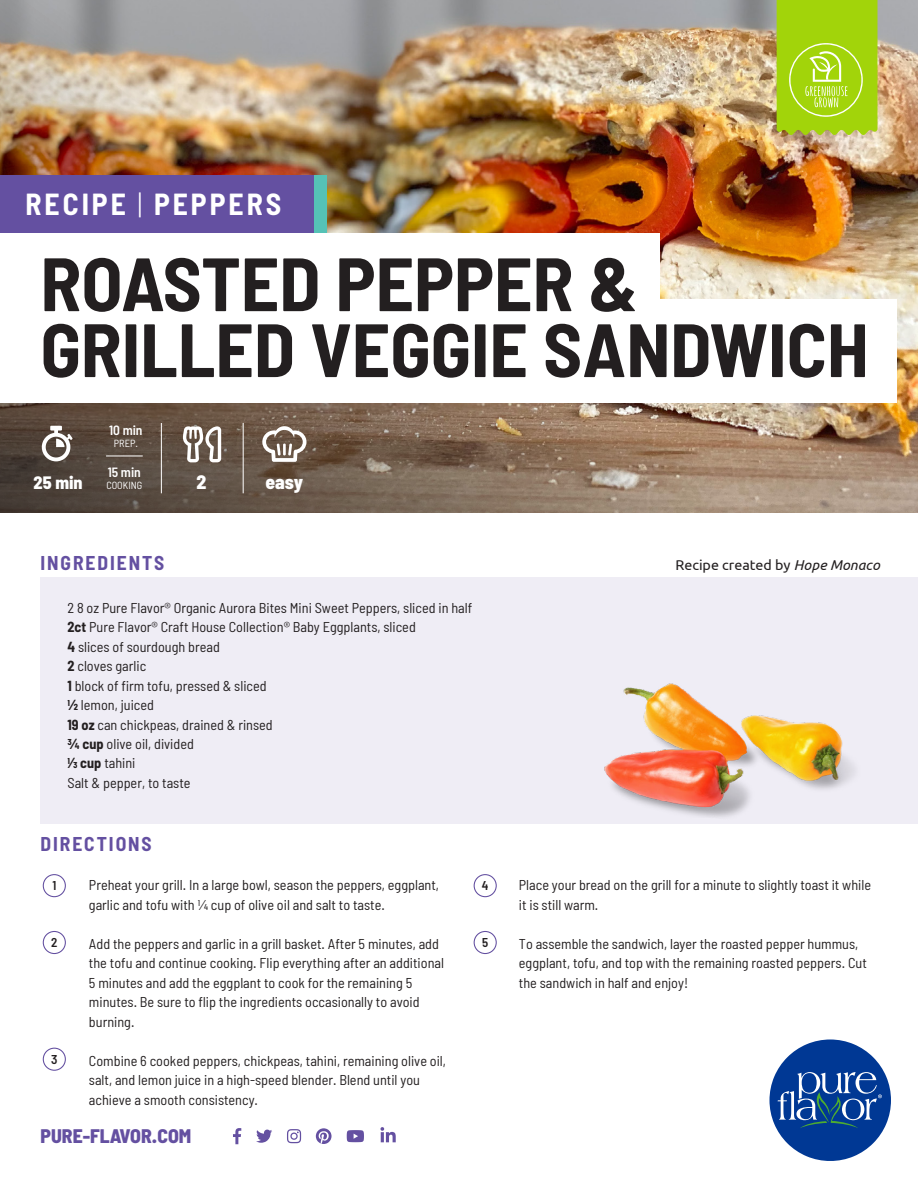
<style>
.page{position:relative;width:918px;height:1188px;background:#fff}
.page>*{position:absolute;margin:0;border:0;box-sizing:border-box;transform-origin:0 0}
.t1{font:700 semi-condensed 75.3px/65.8px "Barlow";color:#231f20}
.t2{font:700 semi-condensed 29.7px "Barlow";letter-spacing:.1em;color:#fff}
.t3{font:800 semi-condensed 19.65px "Barlow";color:#6450a1}
.t4{font:700 semi-condensed 19.5px "Barlow";letter-spacing:.1em;color:#6450a1}
.t5{font:800 semi-condensed 19.5px "Barlow";color:#fff}
.t6{font:800 semi-condensed 18px "Barlow";color:#fff}
.t7{font:semi-condensed 14.25px/19.5px "Barlow";color:#231f20}
.t8{font:14.25px "Ubuntu";color:#231f20}
.t9{font:600 semi-condensed 13.5px "Barlow";color:#fff}
.t10{font:600 semi-condensed 12.9px "Barlow";color:#231f20}
.t11{font:semi-condensed 10.35px "Barlow";color:#fff}
.s1{font-weight:300}
.s2{font-weight:700}
.s3{font-style:italic}
</style>
<div class="page">
<img style="left:0;top:0;width:918px;height:513px">
<div style="left:40px;top:578px;width:878px;height:246px;background:#efedf5"></div>
<img style="left:604px;top:683px;width:251px;height:134px">
<svg style="left:183px;top:426px;width:38px;height:36px"></svg>
<svg style="left:262px;top:426px;width:45px;height:36px"></svg>
<svg style="left:42px;top:426px;width:31px;height:35px"></svg>
<hr style="left:161px;top:423px;width:1px;height:70px;background:#fff">
<hr style="left:243px;top:423px;width:1px;height:70px;background:#fff">
<hr style="left:106px;top:456px;width:37px;height:1px;background:#fff">
<svg style="left:769px;top:1040px;width:122px;height:121px"></svg>
<div style="left:0;top:175px;width:326px;height:58px;background:#6450a1"></div>
<div style="left:314px;top:175px;width:12px;height:58px;background:#55c2b6"></div>
<svg style="left:777px;top:0;width:101px;height:135px;background:#a8d51c"></svg>
<svg style="left:233px;top:1128px;width:131px;height:16px"></svg>
<svg style="left:381px;top:1127px;width:15px;height:15px"></svg>
<div style="left:43px;top:874px;width:23px;height:23px;border:1px solid #634fa0;border-radius:50%"></div>
<div style="left:43px;top:1048px;width:23px;height:23px;border:1px solid #634fa0;border-radius:50%"></div>
<div style="left:43px;top:931px;width:23px;height:23px;border:1px solid #634fa0;border-radius:50%"></div>
<div style="left:474px;top:874px;width:23px;height:23px;border:1px solid #634fa0;border-radius:50%"></div>
<div style="left:474px;top:931px;width:23px;height:23px;border:1px solid #634fa0;border-radius:50%"></div>
<div style="left:0;top:233px;width:659px;height:103px;background:#fff"></div>
<div style="left:0;top:299px;width:896px;height:103px;background:#fff"></div>
<h2 class="t2" style="left:26px;top:186px;width:257px">RECIPE <span class="s1">|</span> PEPPERS</h2>
<h1 class="t1" style="left:40px;top:249px;width:830px">ROASTED PEPPER &amp;<br>GRILLED VEGGIE SANDWICH</h1>
<p class="t9" style="left:109px;top:422px;width:35px">10 min</p>
<p class="t11" style="left:114px;top:437px;width:25px">PREP.</p>
<p class="t9" style="left:108px;top:463px;width:35px">15 min</p>
<p class="t11" style="left:106px;top:479px;width:37px">COOKING</p>
<p class="t6" style="left:34px;top:471px;width:51px">25 min</p>
<h3 class="t5" style="left:197px;top:470px;width:11px">2</h3>
<h3 class="t5" style="left:265px;top:470px;width:39px">easy</h3>
<h3 class="t4" style="left:40px;top:551px;width:125px">INGREDIENTS</h3>
<p class="t7" style="left:68px;top:597px;width:406px">2 8 oz Pure Flavor® Organic Aurora Bites Mini Sweet Peppers, sliced in half <span class="s2">2ct</span> Pure Flavor® Craft House Collection® Baby Eggplants, sliced<br><span class="s2">4</span> slices of sourdough bread<br><span class="s2">2</span> cloves garlic<br><span class="s2">1</span> block of firm tofu, pressed &amp; sliced<br><span class="s2">½</span> lemon, juiced<br><span class="s2">19 oz</span> can chickpeas, drained &amp; rinsed<br><span class="s2">3⁄4 cup</span> olive oil, divided<br><span class="s2">1⁄3 cup</span> tahini<br>Salt &amp; pepper, to taste</p>
<h3 class="t4" style="left:40px;top:832px;width:113px">DIRECTIONS</h3>
<p class="t10" style="left:52px;top:877px;width:5px">1</p>
<p class="t10" style="left:51px;top:934px;width:8px">2</p>
<p class="t10" style="left:51px;top:1051px;width:8px">3</p>
<p class="t7" style="left:89px;top:875px;width:352px">Preheat your grill. In a large bowl, season the peppers, eggplant, garlic and tofu with ¼ cup of olive oil and salt to taste.</p>
<p class="t7" style="left:89px;top:933px;width:357px">Add the peppers and garlic in a grill basket. After 5 minutes, add the tofu and continue cooking. Flip everything after an additional 5 minutes and add the eggplant to cook for the remaining 5 minutes. Be sure to flip the ingredients occasionally to avoid burning.</p>
<p class="t7" style="left:89px;top:1050px;width:359px">Combine 6 cooked peppers, chickpeas, tahini, remaining olive oil, salt, and lemon juice in a high-speed blender. Blend until you achieve a smooth consistency.</p>
<h3 class="t3" style="left:40px;top:1124px;width:152px">PURE-FLAVOR.COM</h3>
<p class="t10" style="left:482px;top:877px;width:8px">4</p>
<p class="t10" style="left:482px;top:934px;width:8px">5</p>
<p class="t8" style="left:675px;top:556px;width:206px">Recipe created by <span class="s3">Hope Monaco</span></p>
<p class="t7" style="left:519px;top:875px;width:354px">Place your bread on the grill for a minute to slightly toast it while it is still warm.</p>
<p class="t7" style="left:519px;top:933px;width:349px">To assemble the sandwich, layer the roasted pepper hummus, eggplant, tofu, and top with the remaining roasted peppers. Cut the sandwich in half and enjoy!</p>
</div>
